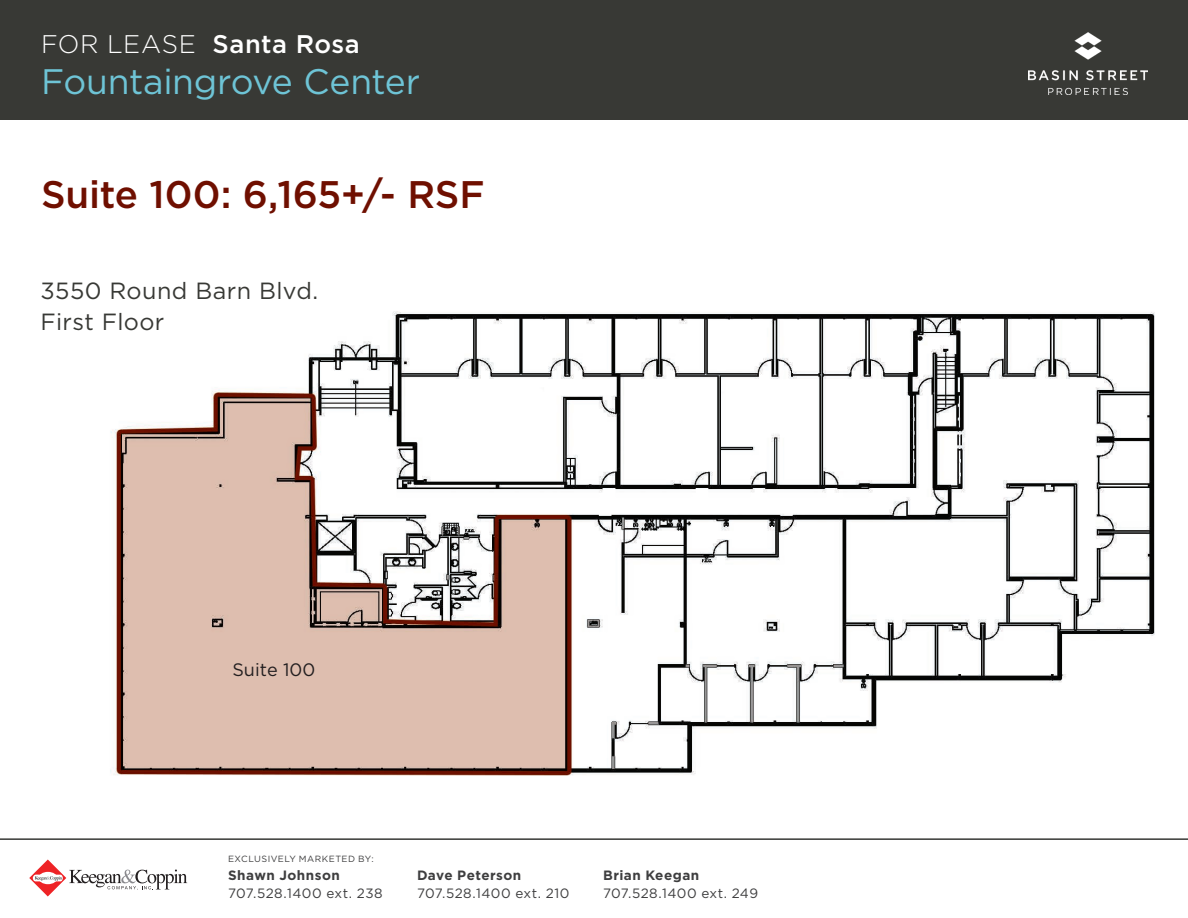
<style>
.page{position:relative;width:1188px;height:918px;background:#fff}
.page>*{position:absolute;margin:0;border:0;box-sizing:border-box;transform-origin:0 0}
.t1{font:500 38.4px "Gotham";letter-spacing:-.005em;color:#6f0f00}
.t2{font:35.4px "Gotham";letter-spacing:-.01em;color:#6ec4d6}
.t3{font:500 25.5px "Gotham";letter-spacing:.02em;color:#fff}
.t4{font:23.4px "Gotham";letter-spacing:.015em;color:#383935}
.t5{font:18px "Gotham";color:#231f20}
.t6{font:13.5px "Gotham";letter-spacing:.03em;color:#3e3e3f}
.t7{font:700 13.5px "Gotham";letter-spacing:.035em;color:#3e3e3f}
.t8{font:9px "Gotham";letter-spacing:.05em;color:#3e3e3f}
.s1{font-weight:300}
</style>
<div class="page">
<div style="left:0;top:0;width:1188px;height:120px;background:#383935"></div>
<hr style="left:0;top:838px;width:1188px;height:2px;background:#383935">
<img style="left:110px;top:311px;width:1045px;height:465px">
<svg style="left:29px;top:860px;width:158px;height:37px"></svg>
<img style="left:1029px;top:33px;width:119px;height:61px">
<p class="t3" style="left:41px;top:29px;width:320px"><span class="s1">FOR LEASE</span> Santa Rosa</p>
<p class="t2" style="left:41px;top:62px;width:380px">Fountaingrove Center</p>
<p class="t1" style="left:41px;top:172px;width:445px">Suite 100: 6,165+/- RSF</p>
<p class="t4" style="left:40px;top:278px;width:279px">3550 Round Barn Blvd.</p>
<p class="t4" style="left:40px;top:309px;width:125px">First Floor</p>
<p class="t5" style="left:232px;top:659px;width:84px">Suite 100</p>
<p class="t8" style="left:228px;top:854px;width:147px">EXCLUSIVELY MARKETED BY:</p>
<p class="t7" style="left:228px;top:868px;width:113px">Shawn Johnson</p>
<p class="t6" style="left:228px;top:886px;width:156px">707.528.1400 ext. 238</p>
<p class="t7" style="left:417px;top:868px;width:106px">Dave Peterson</p>
<p class="t6" style="left:417px;top:886px;width:154px">707.528.1400 ext. 210</p>
<p class="t7" style="left:603px;top:868px;width:98px">Brian Keegan</p>
<p class="t6" style="left:603px;top:886px;width:157px">707.528.1400 ext. 249</p>
</div>
